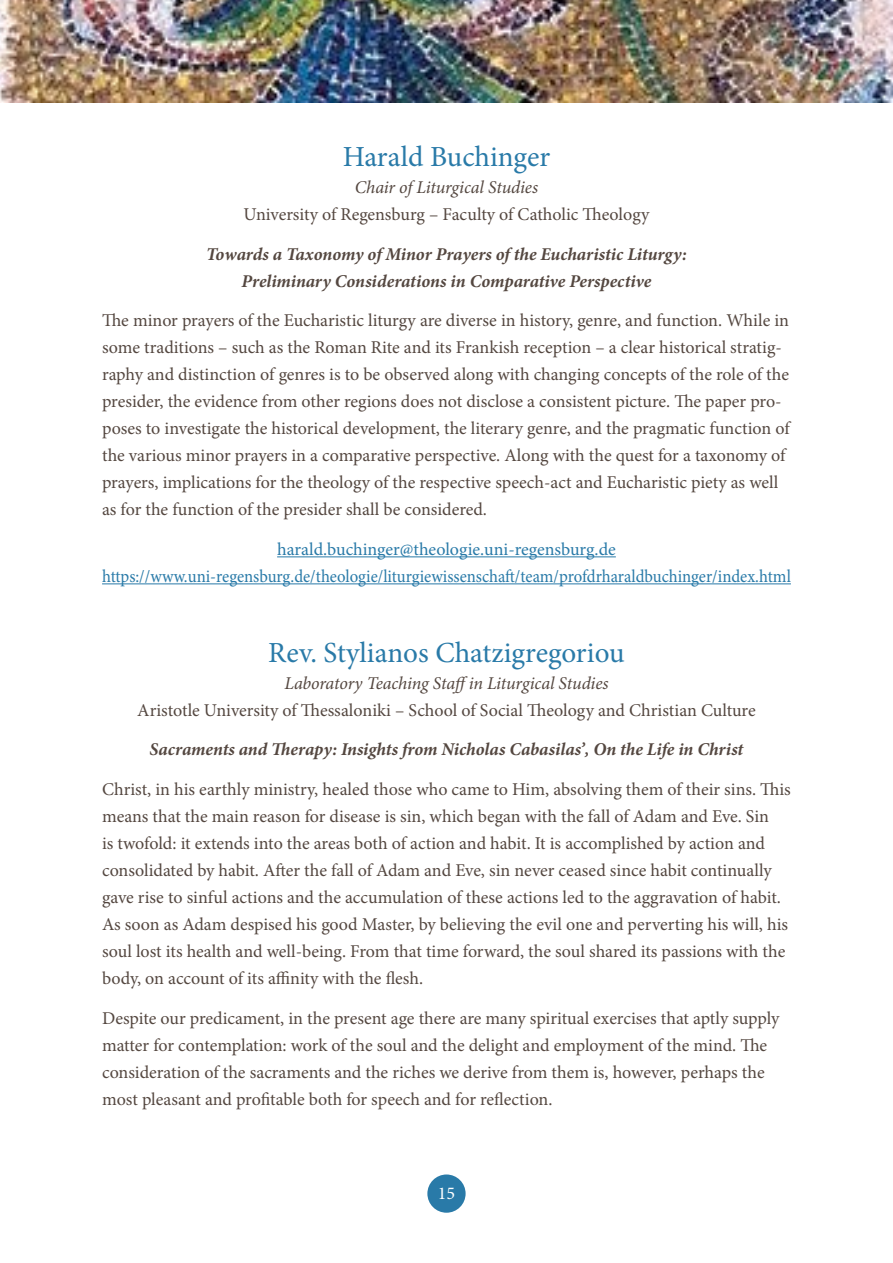
<style>
.page{position:relative;width:893px;height:1263px;background:#fff}
.page>*{position:absolute;margin:0;border:0;box-sizing:border-box;transform-origin:0 0}
.t1{font:29.1px "Minion Pro";color:#297aa8}
.t2{font:18px/27px "Minion Pro";color:#544740}
.t3{font:italic 700 18px/27px "Minion Pro";letter-spacing:-.005em;color:#544740;text-align:center}
.t4{font:18px/27px "Minion Pro";color:#297aa8;text-align:center}
.t5{font:italic 18px "Minion Pro";letter-spacing:-.01em;color:#544740}
.t6{font:18px "Minion Pro";color:#fff}
</style>
<div class="page">
<div style="left:427px;top:1174px;width:39px;height:39px;background:#297aa8;border-radius:50%"></div>
<img style="left:0;top:0;width:893px;height:102px">
<hr style="left:277px;top:556px;width:339px;height:1px;background:#297aa8">
<hr style="left:102px;top:583px;width:689px;height:1px;background:#297aa8">
<h1 class="t1" style="left:343px;top:137px;width:209px">Harald Buchinger</h1>
<p class="t5" style="left:355px;top:175px;width:185px">Chair of Liturgical Studies</p>
<p class="t2" style="left:244px;top:201px;width:407px">University of Regensburg – Faculty of Catholic Theology</p>
<p class="t3" style="left:206px;top:240px;width:482px">Towards a Taxonomy of Minor Prayers of the Eucharistic Liturgy:<br>Preliminary Considerations in Comparative Perspective</p>
<p class="t2" style="left:102px;top:307px;width:689px">The minor prayers of the Eucharistic liturgy are diverse in history, genre, and function. While in some traditions – such as the Roman Rite and its Frankish reception – a clear historical stratig&shy;raphy and distinction of genres is to be observed along with changing concepts of the role of the presider, the evidence from other regions does not disclose a consistent picture. The paper pro&shy;poses to investigate the historical development, the literary genre, and the pragmatic function of the various minor prayers in a comparative perspective. Along with the quest for a taxonomy of prayers, implications for the theology of the respective speech-act and Eucharistic piety as well as for the function of the presider shall be considered.</p>
<p class="t4" style="left:102px;top:536px;width:690px">harald.buchinger@theologie.uni-regensburg.de https://www.uni-regensburg.de/theologie/liturgiewissenschaft/team/profdrharaldbuchinger/index.html</p>
<h1 class="t1" style="left:268px;top:633px;width:358px">Rev. Stylianos Chatzigregoriou</h1>
<p class="t5" style="left:284px;top:670px;width:326px">Laboratory Teaching Staffin Liturgical Studies</p>
<p class="t2" style="left:137px;top:696px;width:620px">Aristotle University of Thessaloniki – School of Social Theology and Christian Culture</p>
<p class="t3" style="left:150px;top:736px;width:595px">Sacraments and Therapy: Insights from Nicholas Cabasilas’, On the Life in Christ</p>
<p class="t2" style="left:102px;top:776px;width:690px">Christ, in his earthly ministry, healed those who came to Him, absolving them of their sins. This means that the main reason for disease is sin, which began with the fall of Adam and Eve. Sin<br>is twofold: it extends into the areas both of action and habit. It is accomplished by action and consolidated by habit. After the fall of Adam and Eve, sin never ceased since habit continually gave rise to sinful actions and the accumulation of these actions led to the aggravation of habit.<br>As soon as Adam despised his good Master, by believing the evil one and perverting his will, his soul lost its health and well-being. From that time forward, the soul shared its passions with the body, on account of its affinity with the flesh.</p>
<p class="t2" style="left:102px;top:1005px;width:679px">Despite our predicament, in the present age there are many spiritual exercises that aptly supply matter for contemplation: work of the soul and the delight and employment of the mind. The consideration of the sacraments and the riches we derive from them is, however, perhaps the most pleasant and profitable both for speech and for reflection.</p>
<p class="t6" style="left:438px;top:1181px;width:19px">15</p>
</div>
